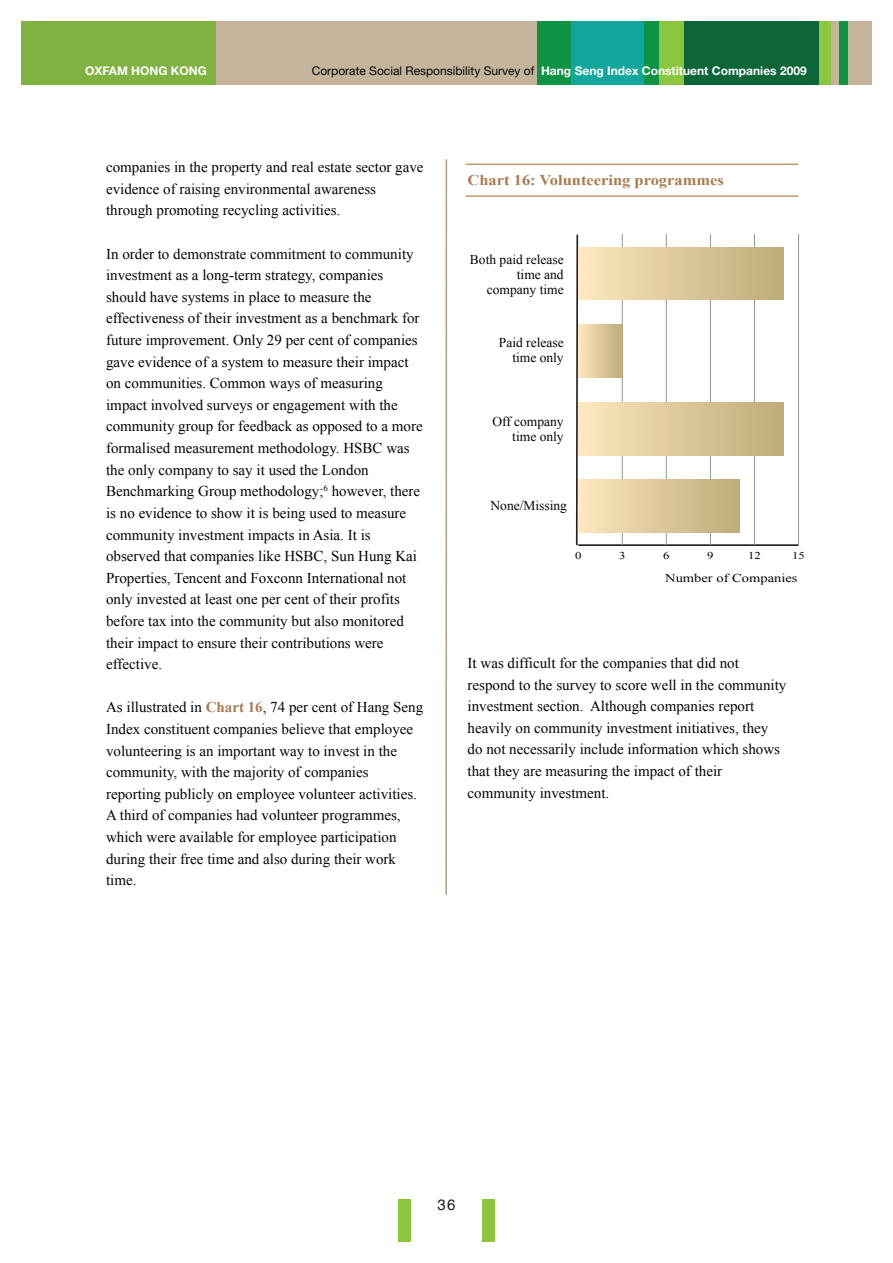
<style>
.page{position:relative;width:893px;height:1263px;background:#fff}
.page>*{position:absolute;margin:0;border:0;box-sizing:border-box;transform-origin:0 0}
.t1{font:15px/21.6px "Times New Roman";color:#040503}
.t2{font:700 15px "Times New Roman";color:#a97b50;scale:1.1 1}
.t3{font:15px "Helvetica";color:#231f20}
.t4{font:13.5px/14.9px "Times New Roman";color:#040503;text-align:right}
.t5{font:12px "Helvetica Neue";color:#040503}
.t6{font:12px "Times New Roman";color:#040503;scale:1.21 1}
.t7{font:700 12px "Helvetica Neue";color:#fff}
.t8{font:10.5px "Times New Roman";color:#040503;scale:1.21 1}
.s1{font-weight:700;color:#fff}
.s2{font-weight:700;color:#a97b50}
</style>
<div class="page">
<hr style="left:445px;top:159px;width:2px;height:736px;background:#b1a182">
<hr style="left:466px;top:164px;width:332px;height:1px;background:#c39a6b">
<hr style="left:466px;top:195px;width:332px;height:2px;background:#c39a6b">
<div style="left:21px;top:21px;width:851px;height:64px;background:#c3b49b"></div>
<div style="left:839px;top:21px;width:8px;height:64px;background:#0d9344"></div>
<div style="left:538px;top:21px;width:121px;height:64px;background:#0d9344"></div>
<div style="left:571px;top:21px;width:72px;height:64px;background:#12a79d"></div>
<div style="left:21px;top:21px;width:194px;height:64px;background:#7fb240"></div>
<div style="left:659px;top:21px;width:172px;height:64px;background:#8bc63e"></div>
<div style="left:684px;top:21px;width:134px;height:64px;background:#0c6638"></div>
<div style="left:398px;top:1199px;width:13px;height:42px;background:#8bc63e"></div>
<div style="left:482px;top:1199px;width:13px;height:42px;background:#8bc63e"></div>
<hr style="left:578px;top:544px;width:220px;height:2px;background:#231f20">
<hr style="left:622px;top:234px;width:1px;height:311px;background:#939598">
<hr style="left:666px;top:234px;width:1px;height:311px;background:#939598">
<hr style="left:710px;top:234px;width:1px;height:311px;background:#939598">
<hr style="left:754px;top:234px;width:1px;height:311px;background:#939598">
<hr style="left:798px;top:234px;width:1px;height:311px;background:#939598">
<svg style="left:575px;top:234px;width:9px;height:312px"></svg>
<div style="left:578px;top:247px;width:206px;height:53px;background:linear-gradient(to right,#fde8c0,#beab78)"></div>
<div style="left:578px;top:325px;width:44px;height:52px;background:linear-gradient(to right,#fee8c0,#c1ad7b)"></div>
<div style="left:578px;top:402px;width:206px;height:53px;background:linear-gradient(to right,#fde8c0,#beab78)"></div>
<div style="left:578px;top:480px;width:162px;height:53px;background:linear-gradient(to right,#fde8c0,#beab78)"></div>
<p class="t7" style="left:85px;top:63px;width:123px">OXFAM HONG KONG</p>
<p class="t5" style="left:312px;top:63px;width:496px">Corporate Social Responsibility Survey of <span class="s1">Hang Seng Index Constituent Companies 2009</span></p>
<p class="t1" style="left:106px;top:156px;width:319px">companies in the property and real estate sector gave evidence of raising environmental awareness through promoting recycling activities.</p>
<p class="t1" style="left:106px;top:243px;width:318px">In order to demonstrate commitment to community investment as a long-term strategy, companies should have systems in place to measure the effectiveness of their investment as a benchmark for future improvement. Only 29 per cent of companies gave evidence of a system to measure their impact on communities. Common ways of measuring impact involved surveys or engagement with the community group for feedback as opposed to a more formalised measurement methodology. HSBC was the only company to say it used the London Benchmarking Group methodology;<sup>6</sup> however, there is no evidence to show it is being used to measure community investment impacts in Asia. It is observed that companies like HSBC, Sun Hung Kai Properties, Tencent and Foxconn International not only invested at least one per cent of their profits before tax into the community but also monitored their impact to ensure their contributions were effective.</p>
<p class="t1" style="left:106px;top:696px;width:319px">As illustrated in <span class="s2">Chart 16</span>, 74 per cent of Hang Seng Index constituent companies believe that employee volunteering is an important way to invest in the community, with the majority of companies reporting publicly on employee volunteer activities.<br>A third of companies had volunteer programmes, which were available for employee participation during their free time and also during their work time.</p>
<p class="t2" style="left:468px;top:170px;width:234px">Chart 16: Volunteering programmes</p>
<p class="t4" style="left:470px;top:252px;width:95px">Both paid release time and company time</p>
<p class="t4" style="left:499px;top:335px;width:66px">Paid release time only</p>
<p class="t4" style="left:492px;top:414px;width:73px">Off company time only</p>
<p class="t4" style="left:491px;top:498px;width:78px">None/Missing</p>
<p class="t8" style="left:575px;top:549px;width:7px">0</p>
<p class="t8" style="left:619px;top:549px;width:7px">3</p>
<p class="t8" style="left:663px;top:549px;width:7px">6</p>
<p class="t8" style="left:707px;top:549px;width:7px">9</p>
<p class="t8" style="left:748px;top:549px;width:12px">12</p>
<p class="t8" style="left:792px;top:549px;width:12px">15</p>
<p class="t6" style="left:665px;top:570px;width:111px">Number of Companies</p>
<p class="t1" style="left:468px;top:652px;width:320px">It was difficult for the companies that did not respond to the survey to score well in the community investment section. Although companies report heavily on community investment initiatives, they do not necessarily include information which shows that they are measuring the impact of their community investment.</p>
<p class="t3" style="left:437px;top:1193px;width:20px">36</p>
</div>
